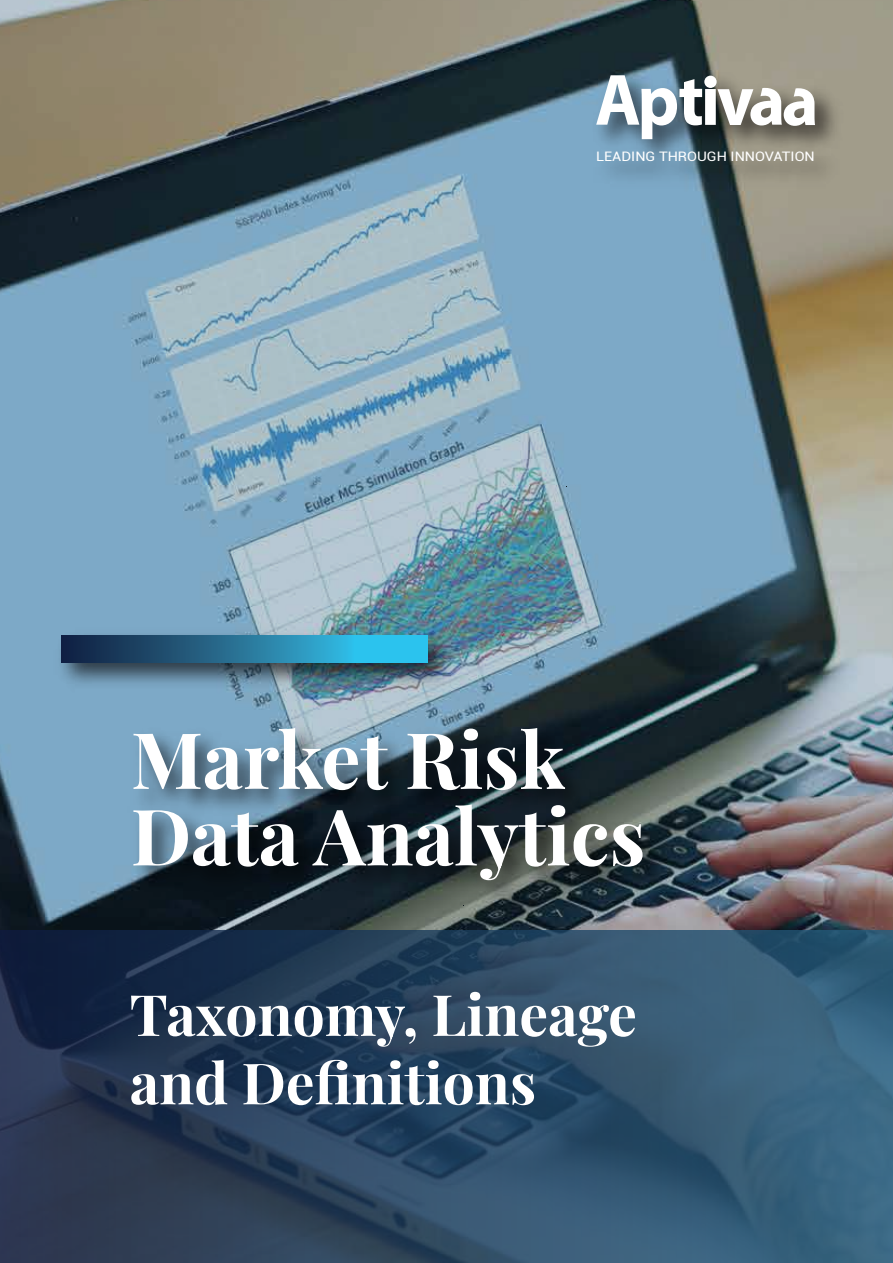
<style>
.page{position:relative;width:893px;height:1263px;background:#fff}
.page>*{position:absolute;margin:0;border:0;box-sizing:border-box;transform-origin:0 0}
.t1{font:78px/76.5px "Playfair Display Regular 700";color:#fff}
.t2{font:57px/68.4px "Playfair Display Regular 700";color:#fff}
.t3{font:13.05px "Roboto";color:#fff;scale:1.11 1}
</style>
<div class="page">
<img style="left:0;top:0;width:893px;height:930px">
<svg style="left:0;top:930px;width:893px;height:333px;background:#2c4862"></svg>
<img style="left:49px;top:623px;width:412px;height:72px">
<svg style="left:61px;top:636px;width:367px;height:26px;background:#25799e"></svg>
<img style="left:119px;top:710px;width:693px;height:207px">
<img style="left:584px;top:63px;width:264px;height:134px">
<svg style="left:596px;top:75px;width:219px;height:64px"></svg>
<div style="left:704px;top:76px;width:13px;height:12px;background:#fff;border-radius:50%"></div>
<p class="t3" style="left:596px;top:147px;width:198px">LEADING THROUGH INNOVATION</p>
<h1 class="t1" style="left:131px;top:715px;width:516px">Market Risk<br>Data Analytics</h1>
<p class="t2" style="left:130px;top:976px;width:509px">Taxonomy, Lineage and Definitions</p>
</div>
